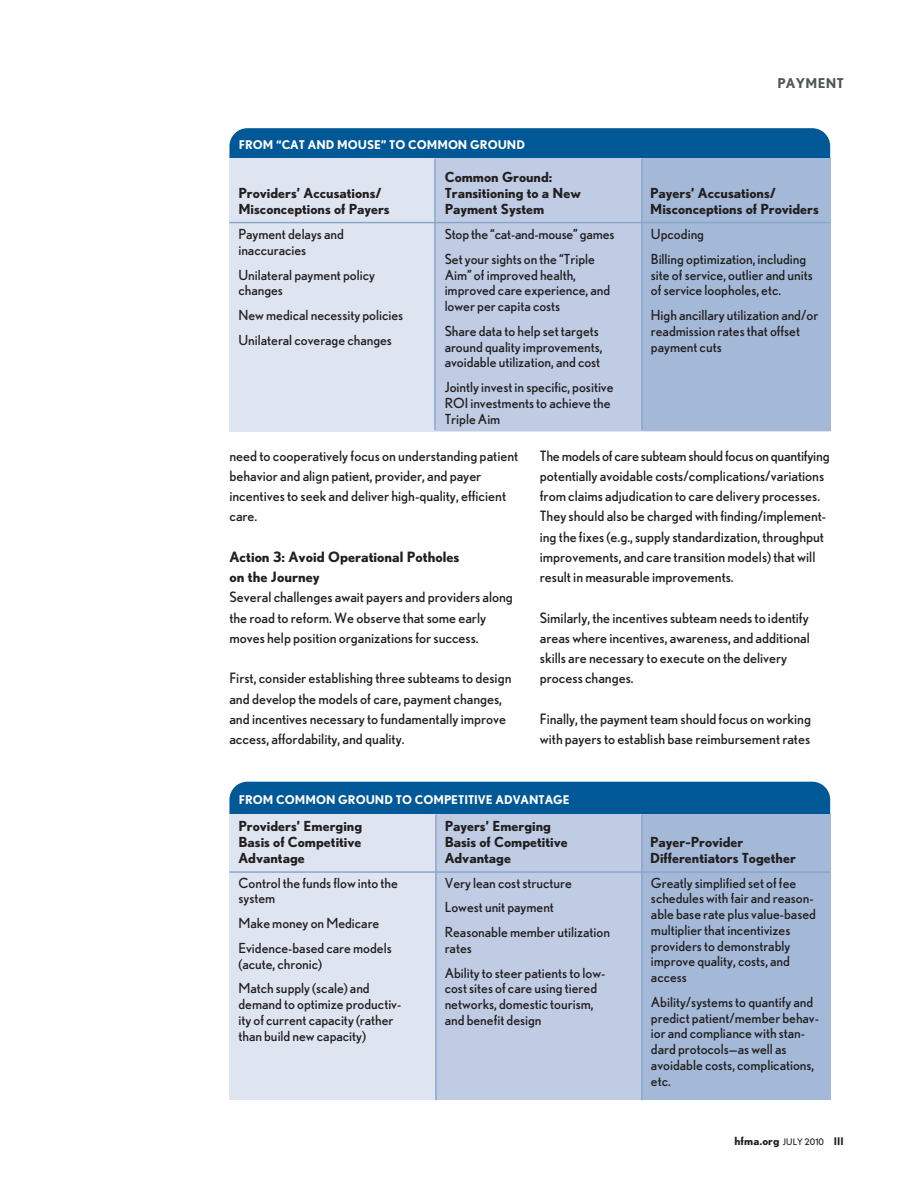
<style>
.page{position:relative;width:918px;height:1188px;background:#fff}
.page>*{position:absolute;margin:0;border:0;box-sizing:border-box;transform-origin:0 0}
.t1{font:14.25px/20.2px "Nobel";color:#231f20}
.t2{font:700 14.25px/20.2px "Nobel";color:#231f20}
.t3{font:13.8px/15.8px "Nobel";color:#231f20}
.t4{font:700 13.8px "Nobel";color:#231f20}
.t5{font:700 13.5px "Nobel";letter-spacing:.025em;color:#515659}
.t6{font:700 12px "Nobel";color:#fff}
.t7{font:700 11.25px "Nobel";letter-spacing:.01em;color:#231f20}
.s1{font-weight:400;font-size:9px}
.s2{font-size:10.5px}
</style>
<div class="page">
<div style="left:229px;top:782px;width:601px;height:78px;background:#005897;border-radius:18px"></div>
<div style="left:229px;top:814px;width:601px;height:286px;background:#dee5f1"></div>
<div style="left:229px;top:128px;width:601px;height:72px;background:#005897;border-radius:18px"></div>
<div style="left:229px;top:158px;width:601px;height:273px;background:#dee5f1"></div>
<div style="left:435px;top:158px;width:207px;height:273px;background:#bfcce4"></div>
<hr style="left:434px;top:159px;width:2px;height:271px;background:#8ba6cd">
<div style="left:642px;top:158px;width:188px;height:273px;background:#a4b8d8"></div>
<hr style="left:229px;top:222px;width:601px;height:1px;background:#8ba6cd">
<hr style="left:641px;top:159px;width:2px;height:271px;background:#8ba6cd">
<div style="left:436px;top:814px;width:206px;height:286px;background:#bfcce4"></div>
<div style="left:642px;top:814px;width:188px;height:286px;background:#a4b8d8"></div>
<hr style="left:435px;top:815px;width:2px;height:285px;background:#8ba6cd">
<hr style="left:641px;top:815px;width:2px;height:285px;background:#8ba6cd">
<hr style="left:229px;top:871px;width:601px;height:2px;background:#8ba6cd">
<p class="t5" style="left:777px;top:75px;width:68px">PAYMENT</p>
<p class="t6" style="left:239px;top:138px;width:288px">FROM “CAT AND MOUSE” TO COMMON GROUND</p>
<p class="t4" style="left:445px;top:169px;width:109px">Common Ground:</p>
<p class="t4" style="left:238px;top:185px;width:145px">Providers’ Accusations/</p>
<p class="t4" style="left:445px;top:185px;width:138px">Transitioning to a New</p>
<p class="t4" style="left:650px;top:185px;width:127px">Payers’ Accusations/</p>
<p class="t4" style="left:238px;top:201px;width:153px">Misconceptions of Payers</p>
<p class="t4" style="left:445px;top:201px;width:101px">Payment System</p>
<p class="t4" style="left:650px;top:201px;width:170px">Misconceptions of Providers</p>
<p class="t3" style="left:238px;top:226px;width:107px">Payment delays and inaccuracies</p>
<p class="t3" style="left:238px;top:267px;width:138px">Unilateral payment policy changes</p>
<p class="t3" style="left:238px;top:303px;width:166px;line-height:24.8px">New medical necessity policies<br>Unilateral coverage changes</p>
<p class="t3" style="left:445px;top:222px;width:171px;line-height:24.8px">Stop the “cat-and-mouse” games<br>Set your sights on the “Triple</p>
<p class="t3" style="left:445px;top:267px;width:167px">Aim” of improved health, improved care experience, and lower per capita costs</p>
<p class="t3" style="left:445px;top:323px;width:159px">Share data to help set targets around quality improvements, avoidable utilization, and cost</p>
<p class="t3" style="left:445px;top:379px;width:170px">Jointly invest in specific, positive<br>ROI investments to achieve the<br>Triple Aim</p>
<p class="t3" style="left:651px;top:222px;width:157px;line-height:24.8px">Upcoding<br>Billing optimization, including</p>
<p class="t3" style="left:651px;top:267px;width:163px">site of service, outlier and units of service loopholes, etc.</p>
<p class="t3" style="left:651px;top:307px;width:169px">High ancillary utilization and/or readmission rates that offset payment cuts</p>
<p class="t1" style="left:229px;top:446px;width:290px">need to cooperatively focus on understanding patient behavior and align patient, provider, and payer incentives to seek and deliver high-quality, efficient care.</p>
<p class="t2" style="left:229px;top:547px;width:231px">Action 3: Avoid Operational Potholes on the Journey</p>
<p class="t1" style="left:229px;top:587px;width:285px">Several challenges await payers and providers along the road to reform. We observe that some early moves help position organizations for success.</p>
<p class="t1" style="left:229px;top:668px;width:284px">First, consider establishing three subteams to design and develop the models of care, payment changes, and incentives necessary to fundamentally improve access, affordability, and quality.</p>
<p class="t1" style="left:540px;top:446px;width:291px">Themodels of care subteamshould focus on quantifying potentially avoidable costs/complications/variations from claims adjudication to care delivery processes.<br>They should also be charged with finding/implement&shy;ing the fixes (e.g., supply standardization, throughput improvements, and care transition models) that will result in measurable improvements.</p>
<p class="t1" style="left:540px;top:608px;width:272px">Similarly, the incentives subteam needs to identify areas where incentives, awareness, and additional skills are necessary to execute on the delivery process changes.</p>
<p class="t1" style="left:540px;top:709px;width:273px">Finally, the payment team should focus on working with payers to establish base reimbursement rates</p>
<p class="t6" style="left:239px;top:793px;width:332px">FROM COMMON GROUND TO COMPETITIVE ADVANTAGE</p>
<p class="t4" style="left:238px;top:818px;width:125px">Providers’ Emerging</p>
<p class="t4" style="left:445px;top:818px;width:108px">Payers’ Emerging</p>
<p class="t4" style="left:238px;top:834px;width:125px">Basis of Competitive</p>
<p class="t4" style="left:445px;top:834px;width:125px">Basis of Competitive</p>
<p class="t4" style="left:650px;top:834px;width:95px">Payer-Provider</p>
<p class="t4" style="left:238px;top:851px;width:68px">Advantage</p>
<p class="t4" style="left:445px;top:851px;width:68px">Advantage</p>
<p class="t4" style="left:650px;top:851px;width:147px">Differentiators Together</p>
<p class="t3" style="left:238px;top:875px;width:161px">Control the funds flow into the system</p>
<p class="t3" style="left:238px;top:911px;width:155px;line-height:24.8px">Make money on Medicare<br>Evidence-based care models</p>
<p class="t3" style="left:238px;top:951px;width:133px;line-height:24.8px">(acute, chronic)<br>Match supply (scale) and</p>
<p class="t3" style="left:238px;top:996px;width:164px">demand to optimize productiv&shy;ity of current capacity (rather than build new capacity)</p>
<p class="t3" style="left:651px;top:875px;width:167px">Greatly simplified set of fee schedules with fair and reason&shy;able base rate plus value-based multiplier that incentivizes providers to demonstrably improve quality, costs, and access</p>
<p class="t3" style="left:651px;top:994px;width:170px">Ability/systems to quantify and predict patient/member behav&shy;ior and compliance with stan&shy;dard protocols—as well as avoidable costs, complications, etc.</p>
<p class="t3" style="left:445px;top:870px;width:167px;line-height:24.8px">Very lean cost structure<br>Lowest unit payment<br>Reasonable member utilization</p>
<p class="t3" style="left:445px;top:936px;width:162px;line-height:24.8px">rates<br>Ability to steer patients to low-</p>
<p class="t3" style="left:445px;top:981px;width:154px">cost sites of care using tiered networks, domestic tourism, and benefit design</p>
<p class="t7" style="left:735px;top:1134px;width:111px">hfma.org <span class="s1">JULY 2010</span> <span class="s2">III</span></p>
</div>
